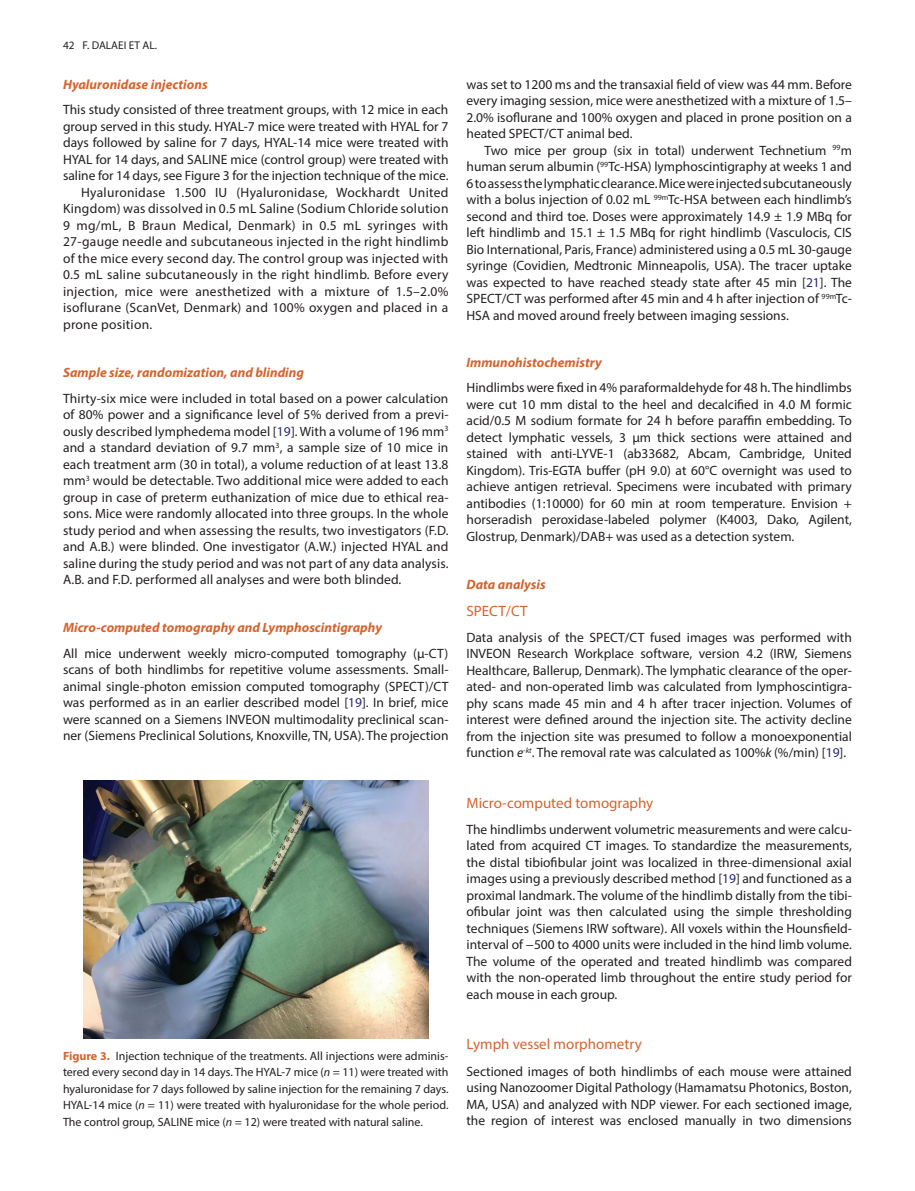
<style>
.page{position:relative;width:915px;height:1191px;background:#fff}
.page>*{position:absolute;margin:0;border:0;box-sizing:border-box;transform-origin:0 0}
.C_head{font:15px "Myriad Pro";color:#d4642e}
.Body_text_first{font:13.5px/16.5px "Myriad Pro";color:#231f20;text-align:justify}
.Body_text_next{font:13.5px/16.5px "Myriad Pro";letter-spacing:.005em;color:#231f20;text-align:justify}
.B_head{font:italic 700 13.5px "Myriad Pro";color:#d4642e}
.Figure_title{font:12px/16.5px "Myriad Pro";color:#231f20;text-align:justify}
.t1{font:11.25px "Myriad Pro";color:#231f20}
.s1{color:#272872}
.s2{font-weight:700;color:#d4642e}
.s3{font-style:italic}
</style>
<div class="page">
<img style="left:83px;top:780px;width:345px;height:258px">
<p class="t1" style="left:63px;top:39px;width:95px">42 F. DALAEI ET AL.</p>
<p class="B_head" style="left:63px;top:76px;width:146px">Hyaluronidase injections</p>
<p class="Body_text_first" style="left:63px;top:101px;width:387px">This study consisted of three treatment groups, with 12 mice in each group served in this study. HYAL-7 mice were treated with HYAL for 7 days followed by saline for 7 days, HYAL-14 mice were treated with HYAL for 14 days, and SALINE mice (control group) were treated with saline for 14 days, see Figure 3 for the injection technique of the mice.</p>
<p class="Body_text_next" style="left:63px;top:184px;width:387px;text-indent:18px">Hyaluronidase 1.500 IU (Hyaluronidase, Wockhardt United Kingdom) was dissolved in 0.5 mL Saline (Sodium Chloride solution 9 mg/mL, B Braun Medical, Denmark) in 0.5 mL syringes with 27-gauge needle and subcutaneous injected in the right hindlimb of the mice every second day. The control group was injected with 0.5 mL saline subcutaneously in the right hindlimb. Before every injection, mice were anesthetized with a mixture of 1.5–2.0% isoflurane (ScanVet, Denmark) and 100% oxygen and placed in a prone position.</p>
<p class="B_head" style="left:63px;top:364px;width:242px">Sample size, randomization, and blinding</p>
<p class="Body_text_first" style="left:63px;top:389px;width:387px">Thirty-six mice were included in total based on a power calculation of 80% power and a significance level of 5% derived from a previ&shy;ously described lymphedema model [<span class="s1">19</span>]. With a volume of 196 mm<sup>3 </sup>and a standard deviation of 9.7 mm<sup>3</sup>, a sample size of 10 mice in each treatment arm (30 in total), a volume reduction of at least 13.8 mm<sup>3</sup> would be detectable. Two additional mice were added to each group in case of preterm euthanization of mice due to ethical rea&shy;sons. Mice were randomly allocated into three groups. In the whole study period and when assessing the results, two investigators (F.D. and A.B.) were blinded. One investigator (A.W.) injected HYAL and saline during the study period and was not part of any data analysis.<br>A.B. and F.D. performed all analyses and were both blinded.</p>
<p class="B_head" style="left:63px;top:619px;width:320px">Micro-computed tomography and Lymphoscintigraphy</p>
<p class="Body_text_first" style="left:63px;top:644px;width:387px">All mice underwent weekly micro-computed tomography (µ-CT) scans of both hindlimbs for repetitive volume assessments. Small&shy;animal single-photon emission computed tomography (SPECT)/CT was performed as in an earlier described model [<span class="s1">19</span>]. In brief, mice were scanned on a Siemens INVEON multimodality preclinical scan&shy;ner (Siemens Preclinical Solutions, Knoxville, TN, USA). The projection</p>
<p class="Figure_title" style="left:63px;top:1047px;width:387px"><span class="s2">Figure 3.</span> Injection technique of the treatments. All injections were adminis&shy;tered every second day in 14 days. The HYAL-7 mice (<span class="s3">n</span> = 11) were treated with hyaluronidase for 7 days followed by saline injection for the remaining 7 days.<br>HYAL-14 mice (<span class="s3">n</span> = 11) were treated with hyaluronidase for the whole period.<br>The control group, SALINE mice (<span class="s3">n</span> = 12) were treated with natural saline.</p>
<p class="Body_text_first" style="left:466px;top:76px;width:387px">was set to 1200 ms and the transaxial field of view was 44 mm. Before every imaging session, mice were anesthetized with a mixture of 1.5– 2.0% isoflurane and 100% oxygen and placed in prone position on a heated SPECT/CT animal bed.</p>
<p class="Body_text_next" style="left:466px;top:142px;width:387px;text-indent:18px">Two mice per group (six in total) underwent Technetium <sup>99</sup>m human serum albumin (<sup>99</sup>Tc-HSA) lymphoscintigraphy at weeks 1 and 6 to assess the lymphatic clearance. Mice were injected subcutaneously with a bolus injection of 0.02 mL <sup>99m</sup>Tc-HSA between each hindlimb’s second and third toe. Doses were approximately 14.9 ± 1.9 MBq for left hindlimb and 15.1 ± 1.5 MBq for right hindlimb (Vasculocis, CIS Bio International, Paris, France) administered using a 0.5 mL 30-gauge syringe (Covidien, Medtronic Minneapolis, USA). The tracer uptake was expected to have reached steady state after 45 min [<span class="s1">21</span>]. The SPECT/CT was performed after 45 min and 4 h after injection of <sup>99m</sup>Tc-HSA and moved around freely between imaging sessions.</p>
<p class="B_head" style="left:466px;top:353px;width:137px">Immunohistochemistry</p>
<p class="Body_text_first" style="left:466px;top:379px;width:387px">Hindlimbs were fixed in 4% paraformaldehyde for 48 h. The hindlimbs were cut 10 mm distal to the heel and decalcified in 4.0 M formic acid/0.5 M sodium formate for 24 h before paraffin embedding. To detect lymphatic vessels, 3 μm thick sections were attained and stained with anti-LYVE-1 (ab33682, Abcam, Cambridge, United Kingdom). Tris-EGTA buffer (pH 9.0) at 60°C overnight was used to achieve antigen retrieval. Specimens were incubated with primary antibodies (1:10000) for 60 min at room temperature. Envision + horseradish peroxidase-labeled polymer (K4003, Dako, Agilent, Glostrup, Denmark)/DAB+ was used as a detection system.</p>
<p class="B_head" style="left:466px;top:575px;width:81px">Data analysis</p>
<p class="C_head" style="left:466px;top:601px;width:63px">SPECT/CT</p>
<p class="Body_text_first" style="left:466px;top:629px;width:387px">Data analysis of the SPECT/CT fused images was performed with INVEON Research Workplace software, version 4.2 (IRW, Siemens Healthcare, Ballerup, Denmark). The lymphatic clearance of the oper&shy;ated- and non-operated limb was calculated from lymphoscintigra&shy;phy scans made 45 min and 4 h after tracer injection. Volumes of interest were defined around the injection site. The activity decline from the injection site was presumed to follow a monoexponential function <span class="s3">e</span><sup>-kt</sup>. The removal rate was calculated as 100%<span class="s3">k</span> (%/min) [<span class="s1">19</span>].</p>
<p class="C_head" style="left:466px;top:793px;width:188px">Micro-computed tomography</p>
<p class="Body_text_first" style="left:466px;top:821px;width:387px">The hindlimbs underwent volumetric measurements and were calcu&shy;lated from acquired CT images. To standardize the measurements, the distal tibiofibular joint was localized in three-dimensional axial images using a previously described method [<span class="s1">19</span>] and functioned as a proximal landmark. The volume of the hindlimb distally from the tibi&shy;ofibular joint was then calculated using the simple thresholding techniques (Siemens IRW software). All voxels within the Hounsfield&shy;interval of −500 to 4000 units were included in the hind limb volume.<br>The volume of the operated and treated hindlimb was compared with the non-operated limb throughout the entire study period for each mouse in each group.</p>
<p class="C_head" style="left:466px;top:1035px;width:177px">Lymph vessel morphometry</p>
<p class="Body_text_first" style="left:466px;top:1062px;width:387px">Sectioned images of both hindlimbs of each mouse were attained using Nanozoomer Digital Pathology (Hamamatsu Photonics, Boston, MA, USA) and analyzed with NDP viewer. For each sectioned image, the region of interest was enclosed manually in two dimensions</p>
</div>
